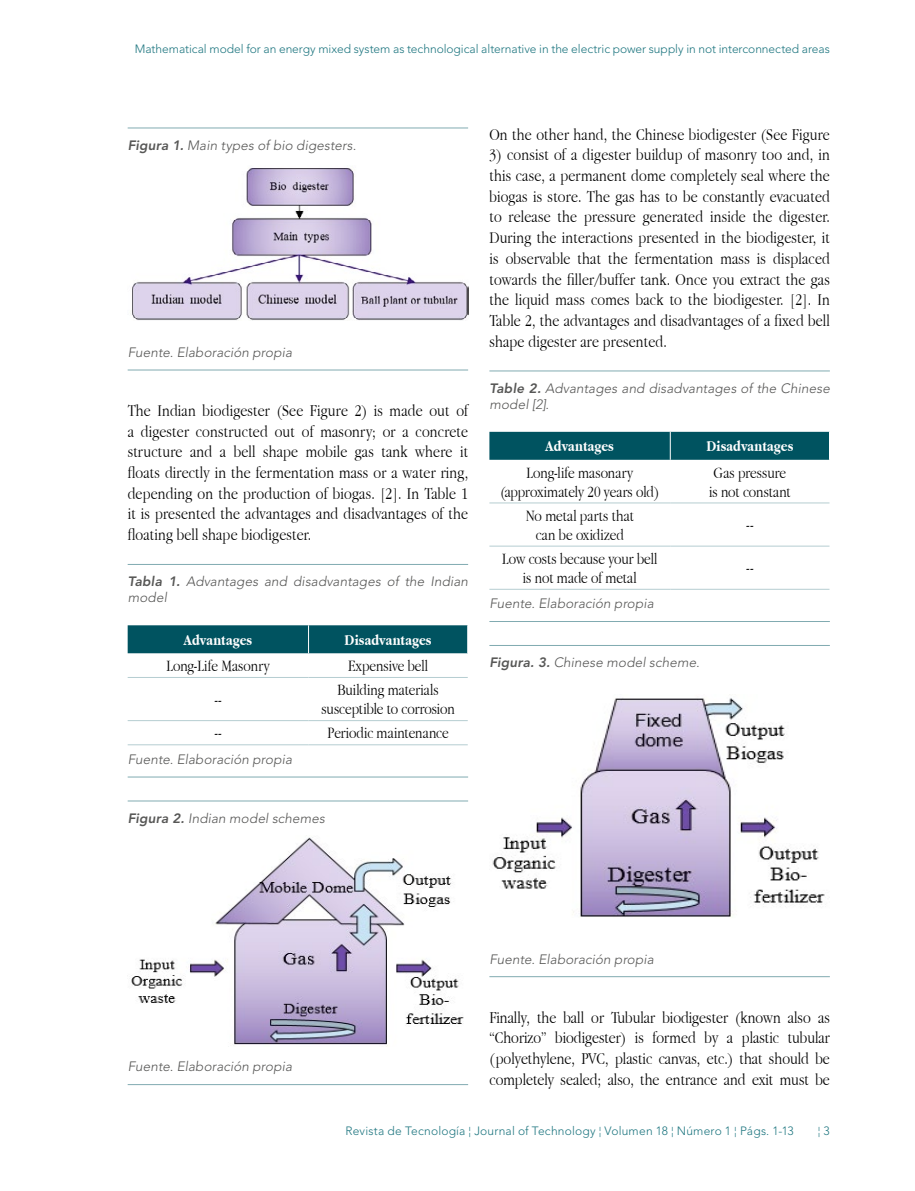
<style>
.page{position:relative;width:915px;height:1191px;background:#fff}
.page>*{position:absolute;margin:0;border:0;box-sizing:border-box;transform-origin:0 0}
.t1{font:300 17.25px/20.7px "Apple Garamond";letter-spacing:.01em;color:#000;text-align:justify}
.t2{font:300 16.5px/18.9px "Apple Garamond";color:#000;text-align:center}
.t3{font:700 15.75px "Apple Garamond";letter-spacing:.005em;color:#fff}
.t4{font:italic 300 13.5px/16.2px "Avenir LT Std";letter-spacing:.01em;color:#575756}
.t5{font:300 12px "Avenir LT Std";color:#207781}
.s1{font-weight:800}
</style>
<div class="page">
<hr style="left:128px;top:128px;width:340px;height:1px;background:#81abb1">
<img style="left:132px;top:168px;width:336px;height:152px">
<hr style="left:128px;top:369px;width:340px;height:1px;background:#81abb1">
<hr style="left:128px;top:564px;width:340px;height:1px;background:#81abb1">
<hr style="left:128px;top:776px;width:340px;height:1px;background:#81abb1">
<hr style="left:128px;top:800px;width:340px;height:1px;background:#81abb1">
<hr style="left:128px;top:677px;width:180px;height:1px;background:#b5cdd1">
<hr style="left:308px;top:677px;width:159px;height:1px;background:#b5cdd1">
<hr style="left:128px;top:720px;width:180px;height:1px;background:#b5cdd1">
<hr style="left:308px;top:720px;width:159px;height:1px;background:#b5cdd1">
<div style="left:128px;top:625px;width:340px;height:28px;background:#005360"></div>
<hr style="left:128px;top:744px;width:180px;height:1px;background:#b5cdd1">
<hr style="left:308px;top:744px;width:159px;height:1px;background:#b5cdd1">
<img style="left:131px;top:837px;width:333px;height:209px">
<hr style="left:489px;top:370px;width:340px;height:1px;background:#81abb1">
<hr style="left:489px;top:621px;width:340px;height:1px;background:#81abb1">
<hr style="left:489px;top:645px;width:340px;height:1px;background:#81abb1">
<hr style="left:489px;top:502px;width:181px;height:1px;background:#b5cdd1">
<hr style="left:670px;top:502px;width:159px;height:1px;background:#b5cdd1">
<hr style="left:489px;top:546px;width:181px;height:1px;background:#b5cdd1">
<hr style="left:670px;top:546px;width:159px;height:1px;background:#b5cdd1">
<div style="left:489px;top:432px;width:340px;height:28px;background:#005360"></div>
<hr style="left:489px;top:589px;width:181px;height:1px;background:#b5cdd1">
<hr style="left:670px;top:589px;width:159px;height:1px;background:#b5cdd1">
<hr style="left:128px;top:1084px;width:340px;height:1px;background:#81abb1">
<img style="left:492px;top:698px;width:333px;height:219px">
<hr style="left:489px;top:976px;width:340px;height:1px;background:#81abb1">
<p class="t5" style="left:135px;top:42px;width:696px">Mathematical model for an energy mixed system as technological alternative in the electric power supply in not interconnected areas</p>
<p class="t4" style="left:128px;top:137px;width:230px"><span class="s1">Figura 1.</span> Main types of bio digesters.</p>
<p class="t4" style="left:128px;top:344px;width:166px">Fuente. Elaboración propia</p>
<p class="t1" style="left:128px;top:400px;width:342px">The Indian biodigester (See Figure 2) is made out of a digester constructed out of masonry; or a concrete structure and a bell shape mobile gas tank where it floats directly in the fermentation mass or a water ring, depending on the production of biogas. [2]. In Table 1 it is presented the advantages and disadvantages of the floating bell shape biodigester.</p>
<p class="t4" style="left:128px;top:573px;width:342px"><span class="s1">Tabla 1.</span> Advantages and disadvantages of the Indian model</p>
<p class="t3" style="left:184px;top:631px;width:70px">Advantages</p>
<p class="t3" style="left:344px;top:631px;width:88px">Disadvantages</p>
<p class="t2" style="left:166px;top:656px;width:105px">Long-Life Masonry</p>
<p class="t2" style="left:348px;top:656px;width:81px">Expensive bell</p>
<p class="t2" style="left:214px;top:689px;width:9px">--</p>
<p class="t2" style="left:321px;top:680px;width:135px">Building materials susceptible to corrosion</p>
<p class="t2" style="left:214px;top:723px;width:9px">--</p>
<p class="t2" style="left:327px;top:723px;width:122px">Periodic maintenance</p>
<p class="t4" style="left:128px;top:751px;width:166px">Fuente. Elaboración propia</p>
<p class="t4" style="left:128px;top:810px;width:199px"><span class="s1">Figura 2.</span> Indian model schemes</p>
<p class="t1" style="left:489px;top:123px;width:342px">On the other hand, the Chinese biodigester (See Figure</p>
<p class="t1" style="left:489px;top:144px;width:342px">3) consist of a digester buildup of masonry too and, in this case, a permanent dome completely seal where the biogas is store. The gas has to be constantly evacuated to release the pressure generated inside the digester.<br>During the interactions presented in the biodigester, it is observable that the fermentation mass is displaced towards the filler/buffer tank. Once you extract the gas the liquid mass comes back to the biodigester. [2]. In Table 2, the advantages and disadvantages of a fixed bell shape digester are presented.</p>
<p class="t4" style="left:489px;top:380px;width:342px"><span class="s1">Table 2.</span> Advantages and disadvantages of the Chinese model [2].</p>
<p class="t3" style="left:545px;top:437px;width:70px">Advantages</p>
<p class="t3" style="left:706px;top:437px;width:88px">Disadvantages</p>
<p class="t2" style="left:500px;top:462px;width:160px">Long-life masonary (approximately 20 years old)</p>
<p class="t2" style="left:708px;top:462px;width:83px;text-align:left">Gas pressure is not constant</p>
<p class="t2" style="left:525px;top:506px;width:110px">No metal parts that can be oxidized</p>
<p class="t2" style="left:746px;top:515px;width:9px">--</p>
<p class="t2" style="left:502px;top:549px;width:157px">Low costs because your bell is not made of metal</p>
<p class="t4" style="left:489px;top:596px;width:166px">Fuente. Elaboración propia</p>
<p class="t4" style="left:489px;top:654px;width:212px"><span class="s1">Figura. 3.</span> Chinese model scheme.</p>
<p class="t2" style="left:746px;top:558px;width:9px">--</p>
<p class="t4" style="left:128px;top:1059px;width:166px">Fuente. Elaboración propia</p>
<p class="t4" style="left:489px;top:951px;width:166px">Fuente. Elaboración propia</p>
<p class="t1" style="left:489px;top:1006px;width:342px">Finally, the ball or Tubular biodigester (known also as “Chorizo” biodigester) is formed by a plastic tubular (polyethylene, PVC, plastic canvas, etc.) that should be completely sealed; also, the entrance and exit must be</p>
<p class="t5" style="left:345px;top:1123px;width:449px">Revista de Tecnología ¦ Journal of Technology ¦ Volumen 18 ¦ Número 1 ¦ Págs. 1-13</p>
<p class="t5" style="left:817px;top:1123px;width:14px">¦ 3</p>
</div>
